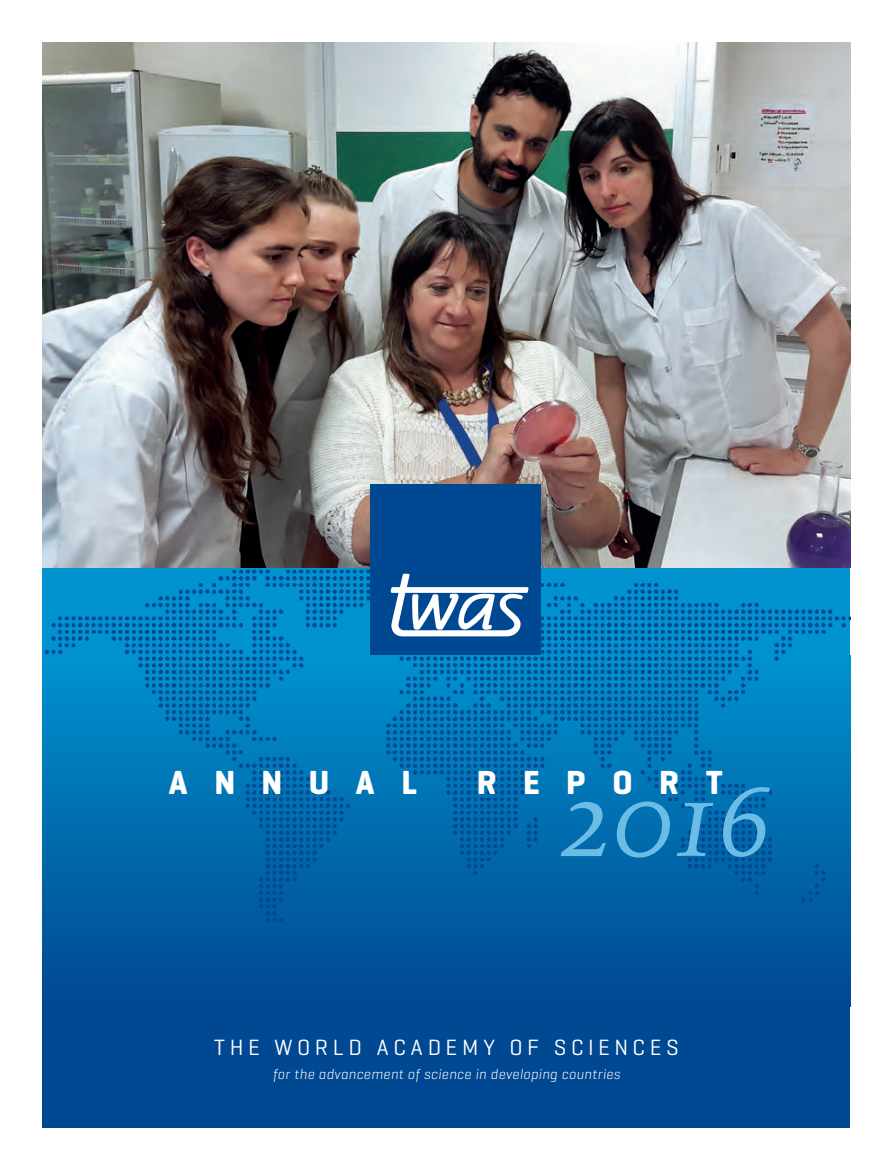
<style>
.page{position:relative;width:893px;height:1170px;background:#fff}
.page>*{position:absolute;margin:0;border:0;box-sizing:border-box;transform-origin:0 0}
.t1{font:italic 109.2px "Milo Serif OT";color:#6bbde5}
.t2{font:700 34.05px "Geogrotesque";letter-spacing:.8em;color:#fff}
.t3{font:22.5px "Geogrotesque";letter-spacing:.205em;color:#fff}
.t4{font:italic 300 14.4px "Geogrotesque";letter-spacing:.025em;color:#fff}
</style>
<div class="page">
<div style="left:43px;top:969px;width:807px;height:158px;background:#014892"></div>
<div style="left:43px;top:655px;width:807px;height:351px;background:#015298"></div>
<img style="left:43px;top:568px;width:807px;height:345px">
<img style="left:43px;top:43px;width:807px;height:525px">
<div style="left:370px;top:484px;width:171px;height:171px;background:#014892"></div>
<svg style="left:391px;top:573px;width:138px;height:63px"></svg>
<h2 class="t2" style="left:169px;top:761px;width:250px">ANNUAL</h2>
<h2 class="t2" style="left:477px;top:761px;width:247px">REPORT</h2>
<h1 class="t1" style="left:560px;top:764px;width:213px">2016</h1>
<h3 class="t3" style="left:214px;top:1033px;width:466px">THE WORLD ACADEMY OF SCIENCES</h3>
<p class="t4" style="left:273px;top:1065px;width:349px">for the advancement of science in developing countries</p>
</div>
